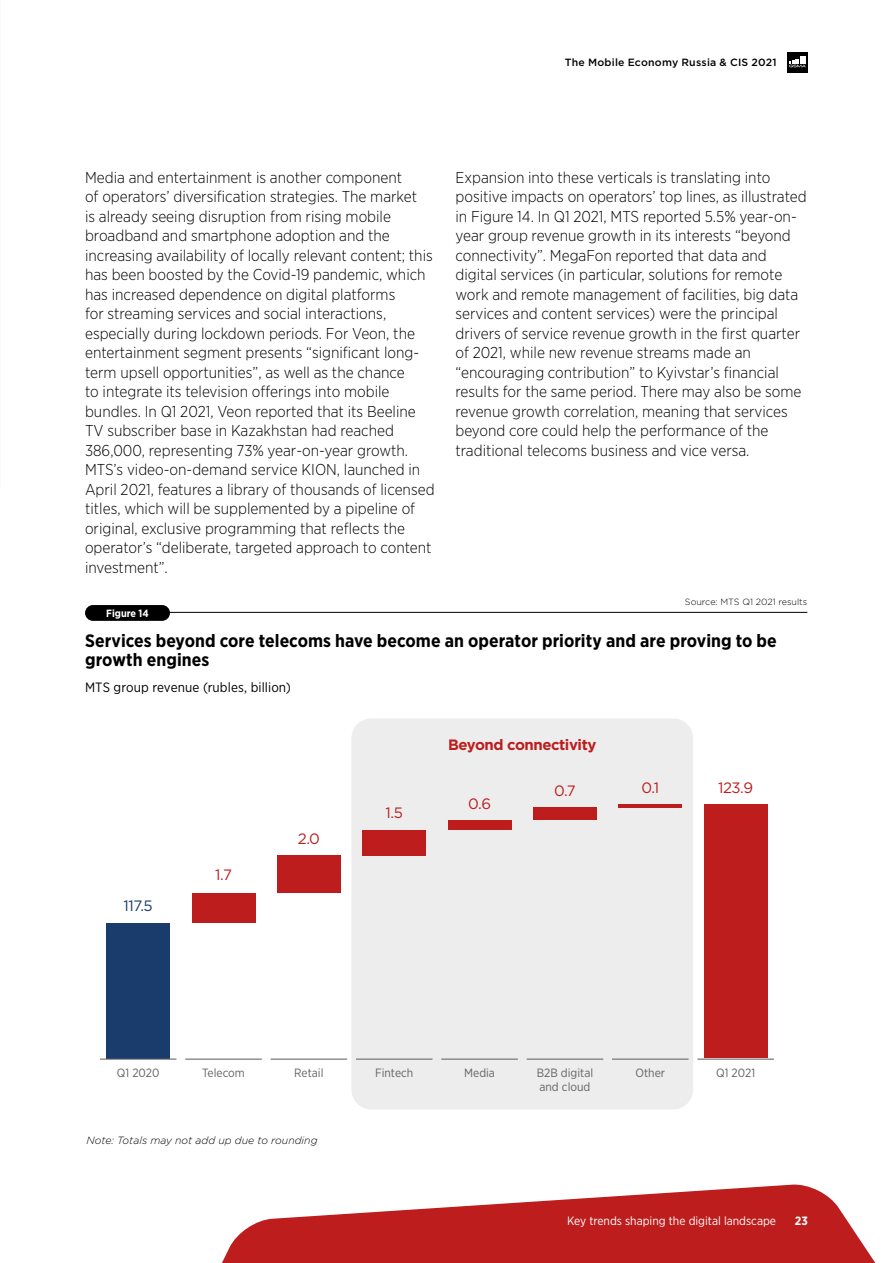
<style>
.page{position:relative;width:893px;height:1263px;background:#fff}
.page>*{position:absolute;margin:0;border:0;box-sizing:border-box;transform-origin:0 0}
.t1{font:700 18px/19.5px "Gotham Narrow";letter-spacing:.005em;color:#000}
.t2{font:300 15.75px/19.5px "Gotham Narrow";color:#000}
.t3{font:15px "Gotham";color:#bd1d1d}
.t4{font:700 15px "Gotham";letter-spacing:-.03em;color:#bd1d1d}
.t5{font:15px "Gotham";color:#193c6c}
.t6{font:13.5px "Gotham Narrow";letter-spacing:.01em;color:#000}
.t7{font:12px "Gotham Narrow";color:#646363}
.t8{font:12px "Gotham Narrow";color:#fff}
.t9{font:700 12px "Gotham Narrow";color:#fff}
.t10{font:italic 300 10.5px "Gotham";color:#000}
.t11{font:500 10.5px "Gotham";letter-spacing:.02em;color:#000}
.t12{font:700 10.5px "Gotham Narrow";color:#fff}
.t13{font:300 9px "Gotham";color:#000}
</style>
<div class="page">
<svg style="left:222px;top:1184px;width:654px;height:79px;fill:#bd1d1d"></svg>
<div style="left:787px;top:52px;width:21px;height:21px;background:#000"></div>
<svg style="left:789px;top:59px;width:17px;height:8px"></svg>
<div style="left:800px;top:56px;width:6px;height:7px;background:#fff"></div>
<div style="left:351px;top:718px;width:342px;height:391px;background:#ededed;border-radius:20px"></div>
<div style="left:85px;top:605px;width:85px;height:16px;background:#000;border-radius:8px"></div>
<hr style="left:162px;top:612px;width:645px;height:1px;background:#000">
<div style="left:106px;top:923px;width:64px;height:135px;background:#193c6c"></div>
<div style="left:192px;top:893px;width:63px;height:30px;background:#bd1d1d"></div>
<div style="left:277px;top:855px;width:64px;height:38px;background:#bd1d1d"></div>
<div style="left:362px;top:830px;width:64px;height:25px;background:#bd1d1d"></div>
<div style="left:448px;top:820px;width:63px;height:10px;background:#bd1d1d"></div>
<div style="left:533px;top:807px;width:64px;height:13px;background:#bd1d1d"></div>
<hr style="left:618px;top:804px;width:64px;height:3px;background:#bd1d1d">
<div style="left:704px;top:804px;width:63px;height:254px;background:#bd1d1d"></div>
<hr style="left:697px;top:1058px;width:77px;height:2px;background:#646363">
<hr style="left:612px;top:1058px;width:77px;height:2px;background:#646363">
<hr style="left:441px;top:1058px;width:77px;height:2px;background:#646363">
<hr style="left:527px;top:1058px;width:76px;height:2px;background:#646363">
<hr style="left:356px;top:1058px;width:76px;height:2px;background:#646363">
<hr style="left:271px;top:1058px;width:76px;height:2px;background:#646363">
<hr style="left:185px;top:1058px;width:77px;height:2px;background:#646363">
<hr style="left:100px;top:1058px;width:76px;height:2px;background:#646363">
<p class="t11" style="left:565px;top:55px;width:213px">The Mobile Economy Russia &amp; CIS 2021</p>
<p class="t2" style="left:85px;top:167px;width:351px">Media and entertainment is another component<br>of operators’ diversification strategies. The market<br>is already seeing disruption from rising mobile broadband and smartphone adoption and the increasing availability of locally relevant content; this has been boosted by the Covid-19 pandemic, which has increased dependence on digital platforms<br>for streaming services and social interactions, especially during lockdown periods. For Veon, the entertainment segment presents “significant long&shy;term upsell opportunities”, as well as the chance<br>to integrate its television offerings into mobile bundles. In Q1 2021, Veon reported that its Beeline TV subscriber base in Kazakhstan had reached 386,000, representing 73% year-on-year growth.<br>MTS’s video-on-demand service KION, launched in April 2021, features a library of thousands of licensed titles, which will be supplemented by a pipeline of original, exclusive programming that reflects the operator’s “deliberate, targeted approach to content investment”.</p>
<p class="t2" style="left:455px;top:167px;width:353px">Expansion into these verticals is translating into positive impacts on operators’ top lines, as illustrated in Figure 14. In Q1 2021, MTS reported 5.5% year-on&shy;year group revenue growth in its interests “beyond connectivity”. MegaFon reported that data and digital services (in particular, solutions for remote work and remote management of facilities, big data services and content services) were the principal drivers of service revenue growth in the first quarter of 2021, while new revenue streams made an “encouraging contribution” to Kyivstar’s financial results for the same period. There may also be some revenue growth correlation, meaning that services beyond core could help the performance of the traditional telecoms business and vice versa.</p>
<p class="t12" style="left:106px;top:606px;width:44px">Figure 14</p>
<p class="t1" style="left:85px;top:630px;width:693px">Services beyond core telecoms have become an operator priority and are proving to be growth engines</p>
<p class="t6" style="left:85px;top:678px;width:207px">MTS group revenue (rubles, billion)</p>
<p class="t13" style="left:685px;top:596px;width:124px">Source: MTS Q1 2021 results</p>
<p class="t5" style="left:124px;top:896px;width:31px">117.5</p>
<p class="t3" style="left:215px;top:865px;width:18px">1.7</p>
<p class="t3" style="left:298px;top:829px;width:24px">2.0</p>
<p class="t3" style="left:386px;top:803px;width:19px">1.5</p>
<p class="t4" style="left:448px;top:734px;width:150px">Beyond connectivity</p>
<p class="t3" style="left:468px;top:794px;width:24px">0.6</p>
<p class="t3" style="left:554px;top:781px;width:23px">0.7</p>
<p class="t3" style="left:641px;top:778px;width:19px">0.1</p>
<p class="t3" style="left:718px;top:778px;width:37px">123.9</p>
<p class="t7" style="left:117px;top:1065px;width:44px">Q1 2020</p>
<p class="t7" style="left:202px;top:1065px;width:44px">Telecom</p>
<p class="t7" style="left:294px;top:1065px;width:31px">Retail</p>
<p class="t7" style="left:375px;top:1065px;width:40px">Fintech</p>
<p class="t10" style="left:87px;top:1133px;width:232px">Note: Totals may not add up due to rounding</p>
<p class="t7" style="left:464px;top:1065px;width:32px">Media</p>
<p class="t7" style="left:537px;top:1065px;width:58px">B2B digital</p>
<p class="t7" style="left:635px;top:1065px;width:31px">Other</p>
<p class="t7" style="left:716px;top:1065px;width:41px">Q1 2021</p>
<p class="t7" style="left:539px;top:1079px;width:52px">and cloud</p>
<p class="t8" style="left:567px;top:1213px;width:210px">Key trends shaping the digital landscape</p>
<p class="t9" style="left:795px;top:1213px;width:15px">23</p>
</div>
